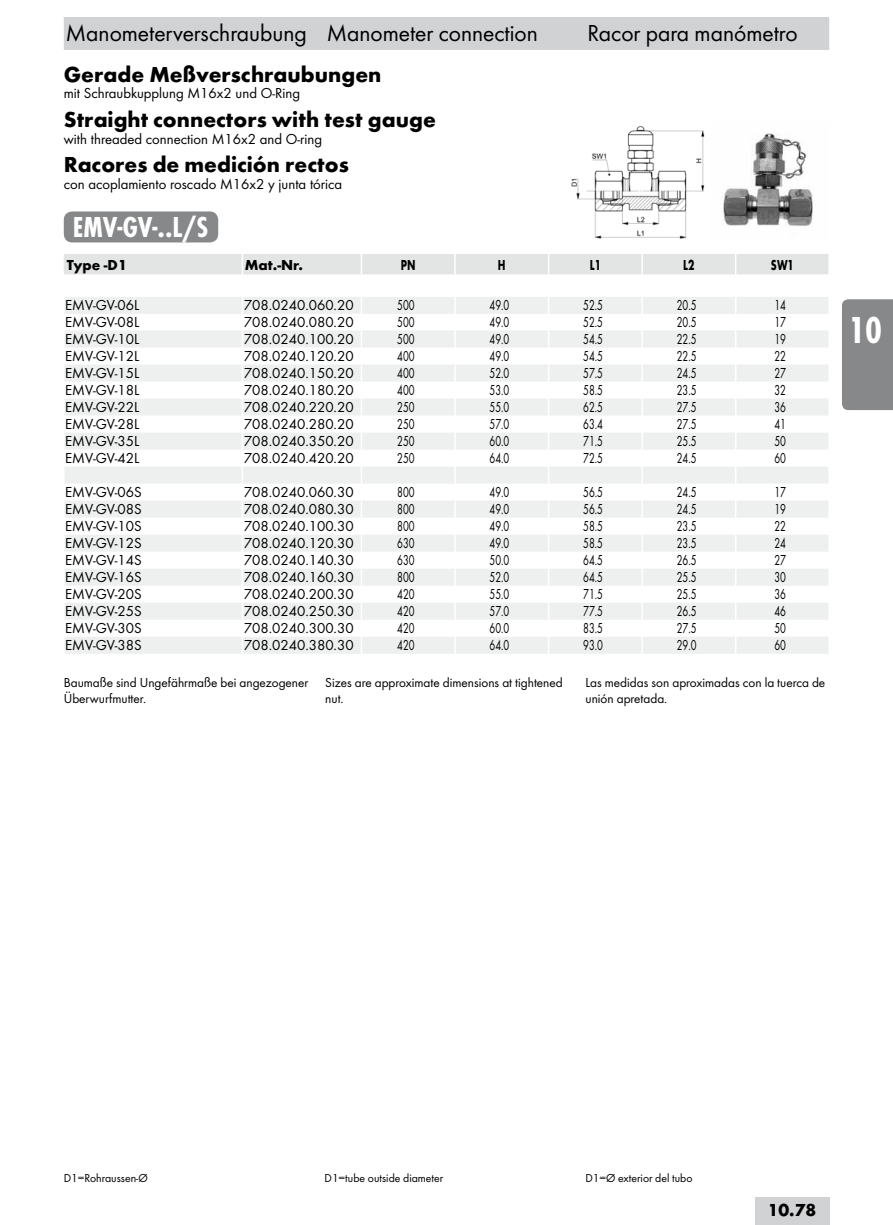
<style>
.page{position:relative;width:893px;height:1225px;background:#fff}
.page>*{position:absolute;margin:0;border:0;box-sizing:border-box;transform-origin:0 0}
.t1{font:700 39px "Futura Con";color:#fff}
.t2{font:700 30px "Futura Con";color:#fff}
.t3{font:24px "Futura Boo";color:#000}
.t4{font:700 22.5px "Futura";color:#000}
.t5{font:700 18px "Futura";color:#000}
.t6{font:15px "Futura Boo";color:#000}
.t7{font:15px "Futura Boo";color:#000;scale:.7 1}
.t8{font:700 15px "Futura";color:#000}
.t9{font:700 15px "Futura";color:#000;scale:.7 1}
.t10{font:13.5px/16.2px "Futura Boo";color:#000}
.t11{font:12px "Futura Boo";color:#000}
</style>
<div class="page">
<div style="left:63px;top:17px;width:767px;height:33px;background:#d1d2d4"></div>
<div style="left:755px;top:1197px;width:74px;height:28px;background:#d1d2d4"></div>
<svg style="left:63px;top:125px;width:830px;height:529px"></svg>
<h3 class="t3" style="left:66px;top:19px;width:473px">Manometerverschraubung Manometer connection</h3>
<h3 class="t3" style="left:587px;top:19px;width:212px">Racor para manómetro</h3>
<h3 class="t4" style="left:64px;top:60px;width:319px">Gerade Meßverschraubungen</h3>
<p class="t6" style="left:64px;top:84px;width:238px">mit Schraubkupplung M16x2 und O-Ring</p>
<h3 class="t4" style="left:64px;top:106px;width:374px">Straight connectors with test gauge</h3>
<p class="t6" style="left:64px;top:130px;width:260px">with threaded connection M16x2 and O-ring</p>
<h3 class="t4" style="left:64px;top:151px;width:287px">Racores de medición rectos</h3>
<p class="t6" style="left:64px;top:175px;width:280px">con acoplamiento roscado M16x2 y junta tórica</p>
<h2 class="t2" style="left:73px;top:210px;width:137px">EMV-GV-..L/S</h2>
<p class="t8" style="left:67px;top:256px;width:62px">Type -D1</p>
<p class="t8" style="left:245px;top:256px;width:60px">Mat.-Nr.</p>
<p class="t9" style="left:401px;top:256px;width:23px">PN</p>
<p class="t9" style="left:498px;top:256px;width:13px">H</p>
<p class="t9" style="left:590px;top:256px;width:18px">L1</p>
<p class="t9" style="left:683px;top:256px;width:18px">L2</p>
<p class="t9" style="left:771px;top:256px;width:34px">SW1</p>
<p class="t6" style="left:65px;top:296px;width:76px">EMV-GV-06L</p>
<p class="t6" style="left:244px;top:296px;width:111px">708.0240.060.20</p>
<p class="t7" style="left:397px;top:296px;width:26px">500</p>
<p class="t7" style="left:490px;top:296px;width:30px">49.0</p>
<p class="t7" style="left:583px;top:296px;width:30px">52.5</p>
<p class="t7" style="left:677px;top:296px;width:30px">20.5</p>
<p class="t7" style="left:774px;top:296px;width:18px">14</p>
<p class="t6" style="left:65px;top:313px;width:76px">EMV-GV-08L</p>
<p class="t6" style="left:244px;top:313px;width:111px">708.0240.080.20</p>
<p class="t7" style="left:397px;top:313px;width:26px">500</p>
<p class="t7" style="left:490px;top:313px;width:30px">49.0</p>
<p class="t7" style="left:583px;top:313px;width:30px">52.5</p>
<p class="t7" style="left:677px;top:313px;width:30px">20.5</p>
<p class="t7" style="left:774px;top:313px;width:18px">17</p>
<p class="t6" style="left:65px;top:330px;width:76px">EMV-GV-10L</p>
<p class="t6" style="left:244px;top:330px;width:111px">708.0240.100.20</p>
<p class="t7" style="left:397px;top:330px;width:26px">500</p>
<p class="t7" style="left:490px;top:330px;width:30px">49.0</p>
<p class="t7" style="left:583px;top:330px;width:30px">54.5</p>
<p class="t7" style="left:677px;top:330px;width:30px">22.5</p>
<p class="t7" style="left:774px;top:330px;width:18px">19</p>
<p class="t6" style="left:65px;top:347px;width:76px">EMV-GV-12L</p>
<p class="t6" style="left:244px;top:347px;width:111px">708.0240.120.20</p>
<p class="t7" style="left:397px;top:347px;width:26px">400</p>
<p class="t7" style="left:490px;top:347px;width:30px">49.0</p>
<p class="t7" style="left:583px;top:347px;width:30px">54.5</p>
<p class="t7" style="left:677px;top:347px;width:30px">22.5</p>
<p class="t7" style="left:774px;top:347px;width:18px">22</p>
<p class="t6" style="left:65px;top:364px;width:76px">EMV-GV-15L</p>
<p class="t6" style="left:244px;top:364px;width:111px">708.0240.150.20</p>
<p class="t7" style="left:397px;top:364px;width:26px">400</p>
<p class="t7" style="left:490px;top:364px;width:30px">52.0</p>
<p class="t7" style="left:583px;top:364px;width:30px">57.5</p>
<p class="t7" style="left:677px;top:364px;width:30px">24.5</p>
<p class="t7" style="left:774px;top:364px;width:18px">27</p>
<p class="t6" style="left:65px;top:381px;width:76px">EMV-GV-18L</p>
<p class="t6" style="left:244px;top:381px;width:111px">708.0240.180.20</p>
<p class="t7" style="left:397px;top:381px;width:26px">400</p>
<p class="t7" style="left:490px;top:381px;width:30px">53.0</p>
<p class="t7" style="left:583px;top:381px;width:30px">58.5</p>
<p class="t7" style="left:677px;top:381px;width:30px">23.5</p>
<p class="t7" style="left:774px;top:381px;width:18px">32</p>
<p class="t6" style="left:65px;top:398px;width:76px">EMV-GV-22L</p>
<p class="t6" style="left:244px;top:398px;width:111px">708.0240.220.20</p>
<p class="t7" style="left:397px;top:398px;width:26px">250</p>
<p class="t7" style="left:490px;top:398px;width:30px">55.0</p>
<p class="t7" style="left:583px;top:398px;width:30px">62.5</p>
<p class="t7" style="left:677px;top:398px;width:30px">27.5</p>
<p class="t7" style="left:774px;top:398px;width:18px">36</p>
<p class="t6" style="left:65px;top:415px;width:76px">EMV-GV-28L</p>
<p class="t6" style="left:244px;top:415px;width:111px">708.0240.280.20</p>
<p class="t7" style="left:397px;top:415px;width:26px">250</p>
<p class="t7" style="left:490px;top:415px;width:30px">57.0</p>
<p class="t7" style="left:583px;top:415px;width:30px">63.4</p>
<p class="t7" style="left:677px;top:415px;width:30px">27.5</p>
<p class="t7" style="left:774px;top:415px;width:18px">41</p>
<p class="t6" style="left:65px;top:432px;width:76px">EMV-GV-35L</p>
<p class="t6" style="left:244px;top:432px;width:111px">708.0240.350.20</p>
<p class="t7" style="left:397px;top:432px;width:26px">250</p>
<p class="t7" style="left:490px;top:432px;width:30px">60.0</p>
<p class="t7" style="left:583px;top:432px;width:30px">71.5</p>
<p class="t7" style="left:677px;top:432px;width:30px">25.5</p>
<p class="t7" style="left:774px;top:432px;width:18px">50</p>
<p class="t6" style="left:65px;top:449px;width:76px">EMV-GV-42L</p>
<p class="t6" style="left:244px;top:449px;width:111px">708.0240.420.20</p>
<p class="t7" style="left:397px;top:449px;width:26px">250</p>
<p class="t7" style="left:490px;top:449px;width:30px">64.0</p>
<p class="t7" style="left:583px;top:449px;width:30px">72.5</p>
<p class="t7" style="left:677px;top:449px;width:30px">24.5</p>
<p class="t7" style="left:774px;top:449px;width:18px">60</p>
<p class="t6" style="left:65px;top:483px;width:78px">EMV-GV-06S</p>
<p class="t6" style="left:244px;top:483px;width:111px">708.0240.060.30</p>
<p class="t7" style="left:397px;top:483px;width:26px">800</p>
<p class="t7" style="left:490px;top:483px;width:30px">49.0</p>
<p class="t7" style="left:583px;top:483px;width:30px">56.5</p>
<p class="t7" style="left:677px;top:483px;width:30px">24.5</p>
<p class="t7" style="left:774px;top:483px;width:18px">17</p>
<p class="t6" style="left:65px;top:500px;width:78px">EMV-GV-08S</p>
<p class="t6" style="left:244px;top:500px;width:111px">708.0240.080.30</p>
<p class="t7" style="left:397px;top:500px;width:26px">800</p>
<p class="t7" style="left:490px;top:500px;width:30px">49.0</p>
<p class="t7" style="left:583px;top:500px;width:30px">56.5</p>
<p class="t7" style="left:677px;top:500px;width:30px">24.5</p>
<p class="t7" style="left:774px;top:500px;width:18px">19</p>
<p class="t6" style="left:65px;top:517px;width:78px">EMV-GV-10S</p>
<p class="t6" style="left:244px;top:517px;width:111px">708.0240.100.30</p>
<p class="t7" style="left:397px;top:517px;width:26px">800</p>
<p class="t7" style="left:490px;top:517px;width:30px">49.0</p>
<p class="t7" style="left:583px;top:517px;width:30px">58.5</p>
<p class="t7" style="left:677px;top:517px;width:30px">23.5</p>
<p class="t7" style="left:774px;top:517px;width:18px">22</p>
<p class="t6" style="left:65px;top:534px;width:78px">EMV-GV-12S</p>
<p class="t6" style="left:244px;top:534px;width:111px">708.0240.120.30</p>
<p class="t7" style="left:397px;top:534px;width:26px">630</p>
<p class="t7" style="left:490px;top:534px;width:30px">49.0</p>
<p class="t7" style="left:583px;top:534px;width:30px">58.5</p>
<p class="t7" style="left:677px;top:534px;width:30px">23.5</p>
<p class="t7" style="left:774px;top:534px;width:18px">24</p>
<p class="t6" style="left:65px;top:551px;width:78px">EMV-GV-14S</p>
<p class="t6" style="left:244px;top:551px;width:111px">708.0240.140.30</p>
<p class="t7" style="left:397px;top:551px;width:26px">630</p>
<p class="t7" style="left:490px;top:551px;width:30px">50.0</p>
<p class="t7" style="left:583px;top:551px;width:30px">64.5</p>
<p class="t7" style="left:677px;top:551px;width:30px">26.5</p>
<p class="t7" style="left:774px;top:551px;width:18px">27</p>
<p class="t6" style="left:65px;top:568px;width:78px">EMV-GV-16S</p>
<p class="t6" style="left:244px;top:568px;width:111px">708.0240.160.30</p>
<p class="t7" style="left:397px;top:568px;width:26px">800</p>
<p class="t7" style="left:490px;top:568px;width:30px">52.0</p>
<p class="t7" style="left:583px;top:568px;width:30px">64.5</p>
<p class="t7" style="left:677px;top:568px;width:30px">25.5</p>
<p class="t7" style="left:774px;top:568px;width:18px">30</p>
<p class="t6" style="left:65px;top:585px;width:78px">EMV-GV-20S</p>
<p class="t6" style="left:244px;top:585px;width:111px">708.0240.200.30</p>
<p class="t7" style="left:397px;top:585px;width:26px">420</p>
<p class="t7" style="left:490px;top:585px;width:30px">55.0</p>
<p class="t7" style="left:583px;top:585px;width:30px">71.5</p>
<p class="t7" style="left:677px;top:585px;width:30px">25.5</p>
<p class="t7" style="left:774px;top:585px;width:18px">36</p>
<p class="t6" style="left:65px;top:602px;width:78px">EMV-GV-25S</p>
<p class="t6" style="left:244px;top:602px;width:111px">708.0240.250.30</p>
<p class="t7" style="left:397px;top:602px;width:26px">420</p>
<p class="t7" style="left:490px;top:602px;width:30px">57.0</p>
<p class="t7" style="left:583px;top:602px;width:30px">77.5</p>
<p class="t7" style="left:677px;top:602px;width:30px">26.5</p>
<p class="t7" style="left:774px;top:602px;width:18px">46</p>
<p class="t6" style="left:65px;top:619px;width:78px">EMV-GV-30S</p>
<p class="t6" style="left:244px;top:619px;width:111px">708.0240.300.30</p>
<p class="t7" style="left:397px;top:619px;width:26px">420</p>
<p class="t7" style="left:490px;top:619px;width:30px">60.0</p>
<p class="t7" style="left:583px;top:619px;width:30px">83.5</p>
<p class="t7" style="left:677px;top:619px;width:30px">27.5</p>
<p class="t7" style="left:774px;top:619px;width:18px">50</p>
<p class="t6" style="left:65px;top:636px;width:78px">EMV-GV-38S</p>
<p class="t6" style="left:244px;top:636px;width:111px">708.0240.380.30</p>
<p class="t7" style="left:397px;top:636px;width:26px">420</p>
<p class="t7" style="left:490px;top:636px;width:30px">64.0</p>
<p class="t7" style="left:583px;top:636px;width:30px">93.0</p>
<p class="t7" style="left:677px;top:636px;width:30px">29.0</p>
<p class="t7" style="left:774px;top:636px;width:18px">60</p>
<p class="t10" style="left:64px;top:674px;width:246px">Baumaße sind Ungefährmaße bei angezogener<br>Überwurfmutter.</p>
<p class="t10" style="left:325px;top:674px;width:239px">Sizes are approximate dimensions at tightened nut.</p>
<p class="t10" style="left:586px;top:674px;width:241px">Las medidas son aproximadas con la tuerca de unión apretada.</p>
<h1 class="t1" style="left:848px;top:308px;width:35px">10</h1>
<p class="t11" style="left:64px;top:1170px;width:86px">D1=Rohraussen-Ø</p>
<p class="t11" style="left:325px;top:1170px;width:120px">D1=tube outside diameter</p>
<p class="t11" style="left:585px;top:1170px;width:109px">D1=Ø exterior del tubo</p>
<p class="t5" style="left:768px;top:1198px;width:50px">10.78</p>
</div>
